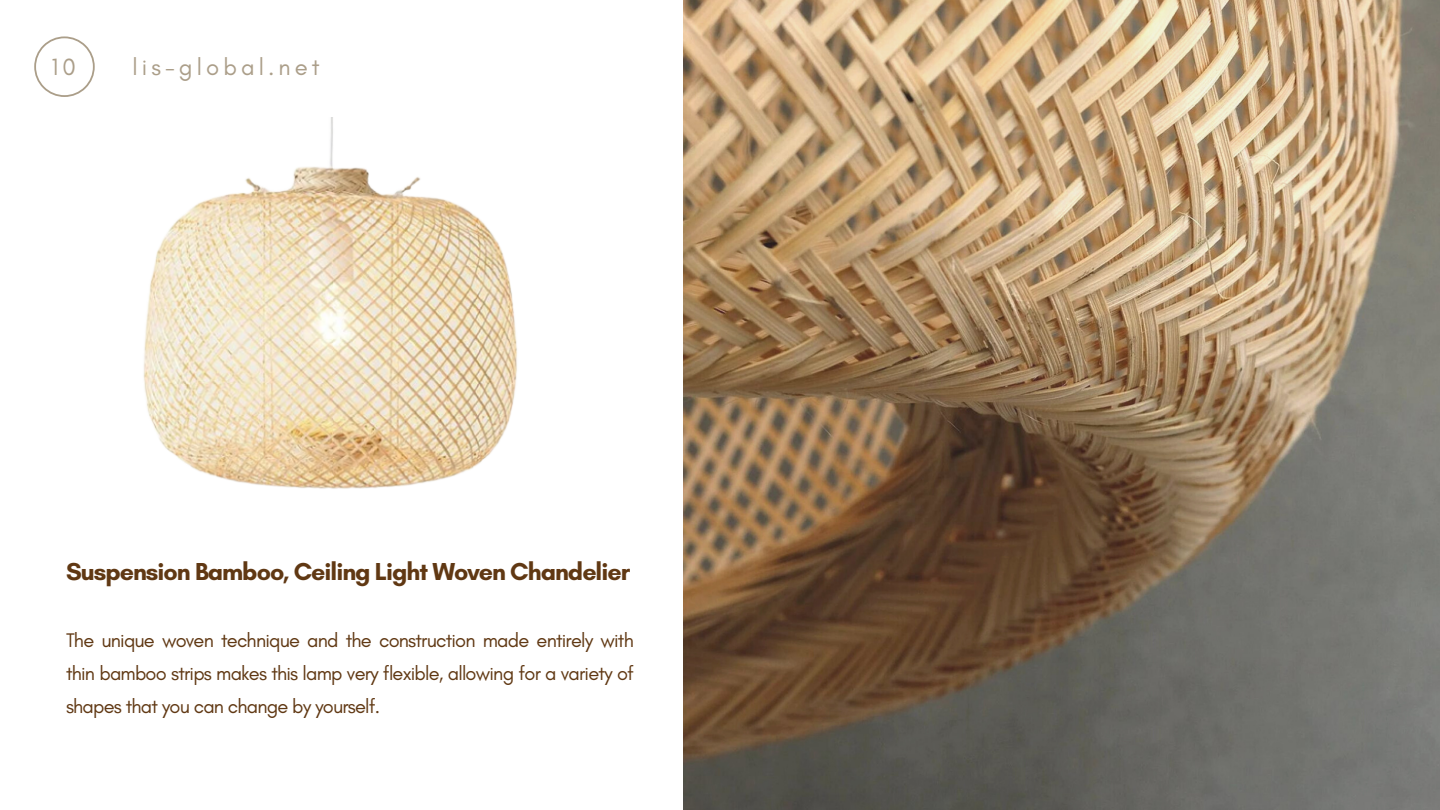
<style>
.page{position:relative;width:1440px;height:810px;background:#fff}
.page>*{position:absolute;margin:0;border:0;box-sizing:border-box;transform-origin:0 0}
.t1{font:700 25px "Glacial Indifference";letter-spacing:-.04em;color:#603813}
.t2{font:23.9px "Glacial Indifference";letter-spacing:.17em;color:#ab9e89}
.t3{font:20px/33px "Glacial Indifference";letter-spacing:-.04em;color:#603813;text-align:justify}
</style>
<div class="page">
<img style="left:683px;top:0;width:757px;height:810px">
<svg style="left:34px;top:36px;width:61px;height:61px"></svg>
<img style="left:143px;top:117px;width:374px;height:372px">
<p class="t2" style="left:51px;top:53px;width:26px">10</p>
<p class="t2" style="left:132px;top:53px;width:189px">lis-global.net</p>
<p class="t1" style="left:66px;top:556px;width:566px">Suspension Bamboo, Ceiling Light Woven Chandelier</p>
<p class="t3" style="left:66px;top:624px;width:570px">The unique woven technique and the construction made entirely with thin bamboo strips makes this lamp very flexible, allowing for a variety of shapes that you can change by yourself.</p>
</div>
